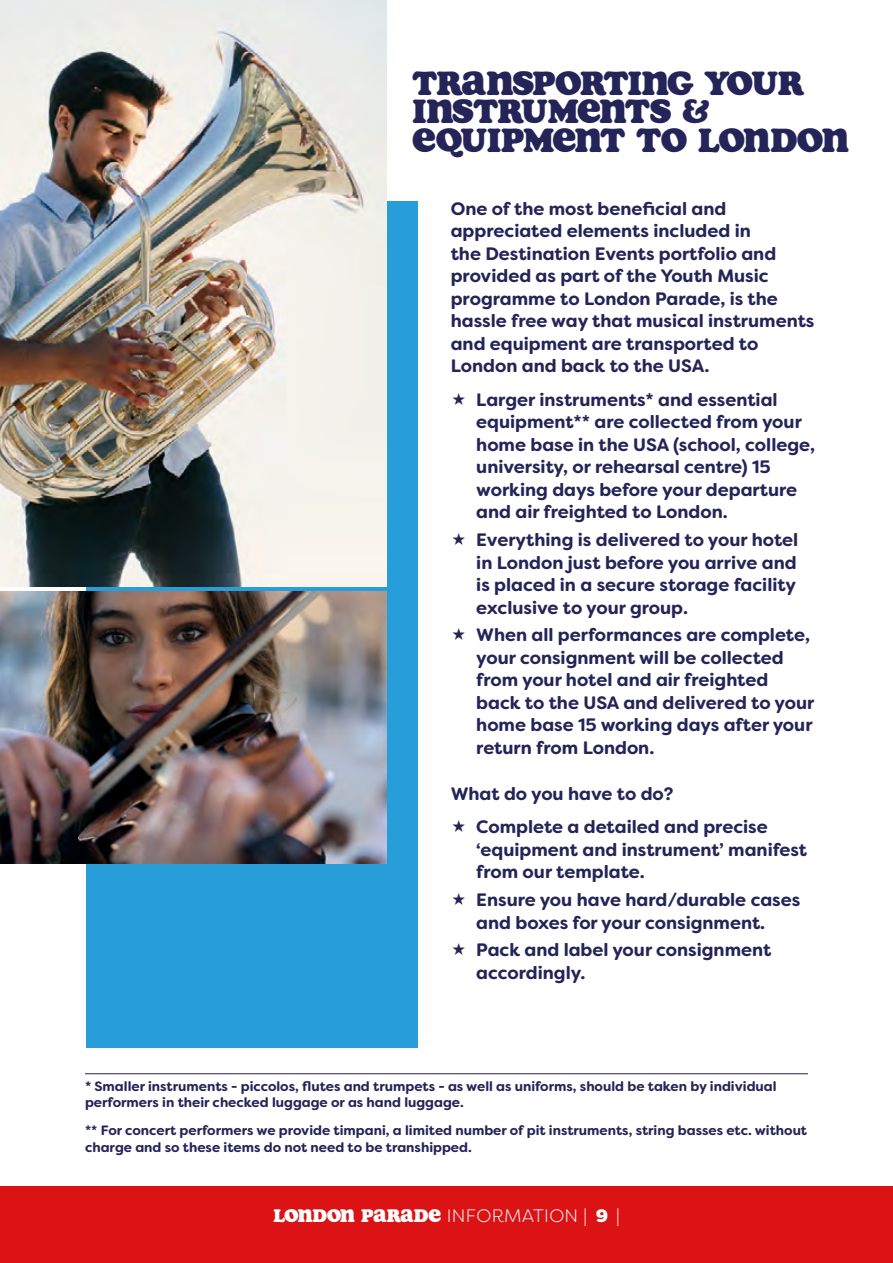
<style>
.page{position:relative;width:893px;height:1263px;background:#fff}
.page>*{position:absolute;margin:0;border:0;box-sizing:border-box;transform-origin:0 0}
.t1{font:36px/28.5px "Soap";letter-spacing:-.03em;color:#242458}
.t2{font:700 18px/22.5px "Filson Soft";color:#242458}
.t3{font:300 18px "Filson Soft";letter-spacing:.02em;color:#fff}
.t4{font:700 13.5px/16.5px "Filson Soft";color:#242458}
.s1{font-family:"Soap";font-weight:400;font-size:19.5px}
.s2{font-weight:800}
</style>
<div class="page">
<div style="left:86px;top:202px;width:331px;height:846px;background:#279dd9"></div>
<img style="left:0;top:0;width:387px;height:587px">
<img style="left:0;top:591px;width:387px;height:272px">
<hr style="left:85px;top:1073px;width:723px;height:1px;background:#242458">
<div style="left:0;top:1186px;width:893px;height:77px;background:#dc1315"></div>
<h1 class="t1" style="left:412px;top:68px;width:438px">TRANSPORTING YOUR<br>INSTRUMENTS &amp;<br>EQUIPMENT TO LONDON</h1>
<p class="t2" style="left:451px;top:197px;width:365px">One of the most beneficial and appreciated elements included in<br>the Destination Events portfolio and provided as part of the Youth Music programme to London Parade, is the hassle free way that musical instruments and equipment are transported to London and back to the USA.</p>
<p class="t2" style="left:476px;top:388px;width:340px">Larger instruments* and essential equipment** are collected from your home base in the USA (school, college, university, or rehearsal centre) 15 working days before your departure and air freighted to London.</p>
<p class="t2" style="left:476px;top:529px;width:324px">Everything is delivered to your hotel in London just before you arrive and is placed in a secure storage facility exclusive to your group.</p>
<p class="t2" style="left:476px;top:624px;width:340px">When all performances are complete, your consignment will be collected from your hotel and air freighted back to the USA and delivered to your home base 15 working days after your return from London.</p>
<p class="t2" style="left:476px;top:777px;width:293px;line-height:33.8px;text-indent:-26px">What do you have to do?<br>Complete a detailed and precise</p>
<p class="t2" style="left:476px;top:838px;width:332px">‘equipment and instrument’ manifest from our template.</p>
<p class="t2" style="left:476px;top:889px;width:325px">Ensure you have hard/durable cases and boxes for your consignment.</p>
<p class="t2" style="left:476px;top:939px;width:297px">Pack and label your consignment accordingly.</p>
<p class="t4" style="left:85px;top:1078px;width:693px">* Smaller instruments - piccolos, flutes and trumpets - as well as uniforms, should be taken by individual performers in their checked luggage or as hand luggage.</p>
<p class="t4" style="left:85px;top:1122px;width:724px">** For concert performers we provide timpani, a limited number of pit instruments, string basses etc. without charge and so these items do not need to be transhipped.</p>
<p class="t3" style="left:273px;top:1205px;width:348px"><span class="s1">LONDON PARADE</span> INFORMATION | <span class="s2">9</span> |</p>
</div>
